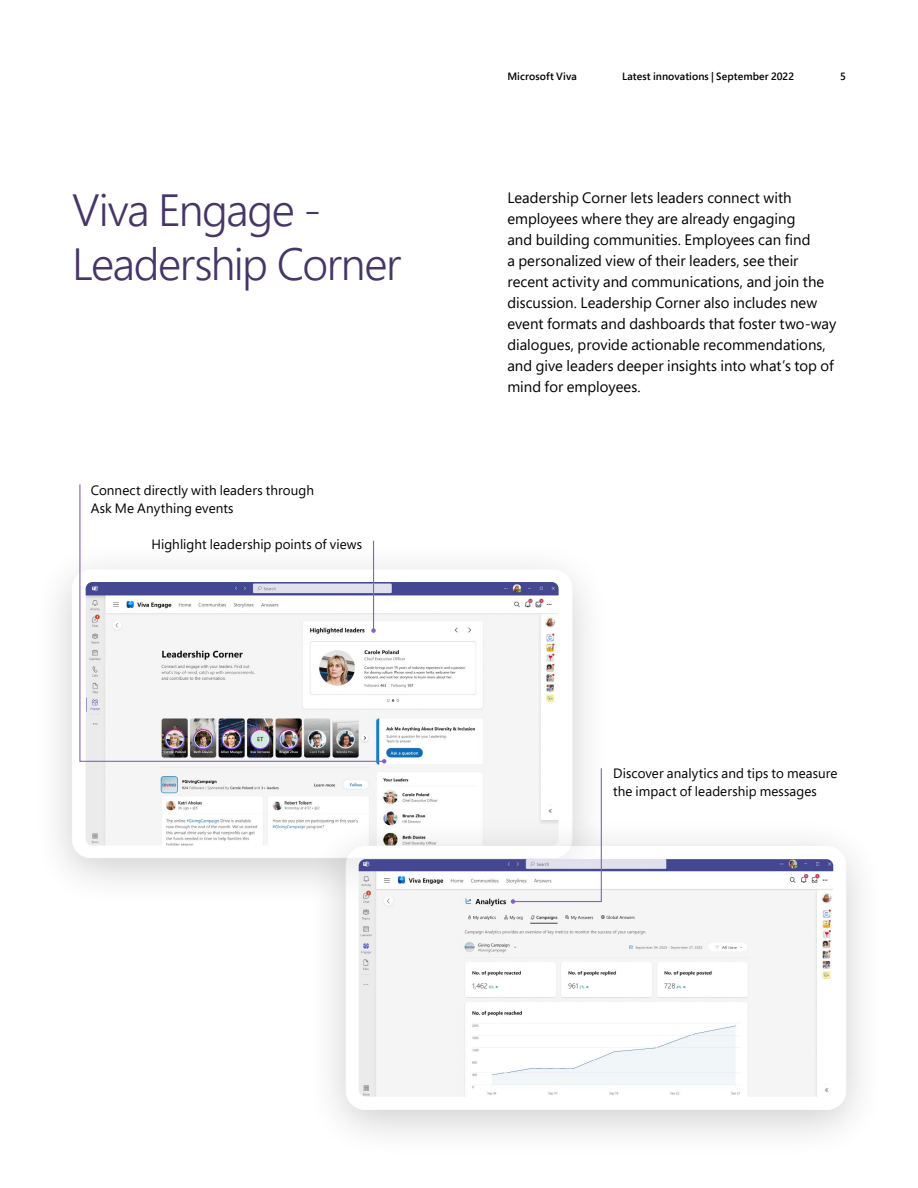
<style>
.page{position:relative;width:918px;height:1188px;background:#fff}
.page>*{position:absolute;margin:0;border:0;box-sizing:border-box;transform-origin:0 0}
.H2{font:300 45px/54px "Segoe Pro";letter-spacing:-.035em;color:#463668}
.SH3{font:15px/21px "Segoe Pro";color:#000}
.Body_copy{font:13.5px/18px "Segoe Pro";letter-spacing:.005em;color:#000}
.Page_Header{font:600 10.5px "Segoe Pro";letter-spacing:.01em;color:#000}
.Page{font:600 10.5px "Segoe Pro";color:#000}
</style>
<div class="page">
<div style="left:30px;top:538px;width:584px;height:372px;background:#000;opacity:.4"></div>
<div style="left:72px;top:570px;width:500px;height:288px;background:#fff;border-radius:18px"></div>
<img style="left:86px;top:582px;width:473px;height:264px">
<svg style="left:79px;top:484px;width:306px;height:278px"></svg>
<svg style="left:382px;top:759px;width:4px;height:5px"></svg>
<div style="left:304px;top:815px;width:584px;height:346px;background:#000;opacity:.4"></div>
<div style="left:346px;top:846px;width:500px;height:263px;background:#fff;border-radius:18px"></div>
<div style="left:346px;top:846px;width:500px;height:264px;border:1px solid #fff;border-radius:18px"></div>
<img style="left:359px;top:859px;width:474px;height:238px">
<svg style="left:511px;top:767px;width:91px;height:137px"></svg>
<hr style="left:373px;top:541px;width:1px;height:90px;background:#8661c5">
<svg style="left:371px;top:628px;width:5px;height:5px"></svg>
<p class="Page_Header" style="left:507px;top:69px;width:71px">Microsoft Viva</p>
<p class="Page_Header" style="left:622px;top:69px;width:174px">Latest innovations | September 2022</p>
<p class="Page" style="left:840px;top:69px;width:7px">5</p>
<p class="H2" style="left:72px;top:182px;width:331px">Viva Engage -<br>Leadership Corner</p>
<p class="SH3" style="left:507px;top:187px;width:330px">Leadership Corner lets leaders connect with employees where they are already engaging<br>and building communities. Employees can find<br>a personalized view of their leaders, see their recent activity and communications, and join the discussion. Leadership Corner also includes new event formats and dashboards that foster two-way dialogues, provide actionable recommendations, and give leaders deeper insights into what’s top of mind for employees.</p>
<p class="Body_copy" style="left:91px;top:480px;width:225px">Connect directly with leaders through<br>Ask Me Anything events</p>
<p class="Body_copy" style="left:151px;top:534px;width:212px">Highlight leadership points of views</p>
<p class="Body_copy" style="left:613px;top:764px;width:226px">Discover analytics and tips to measure the impact of leadership messages</p>
</div>
